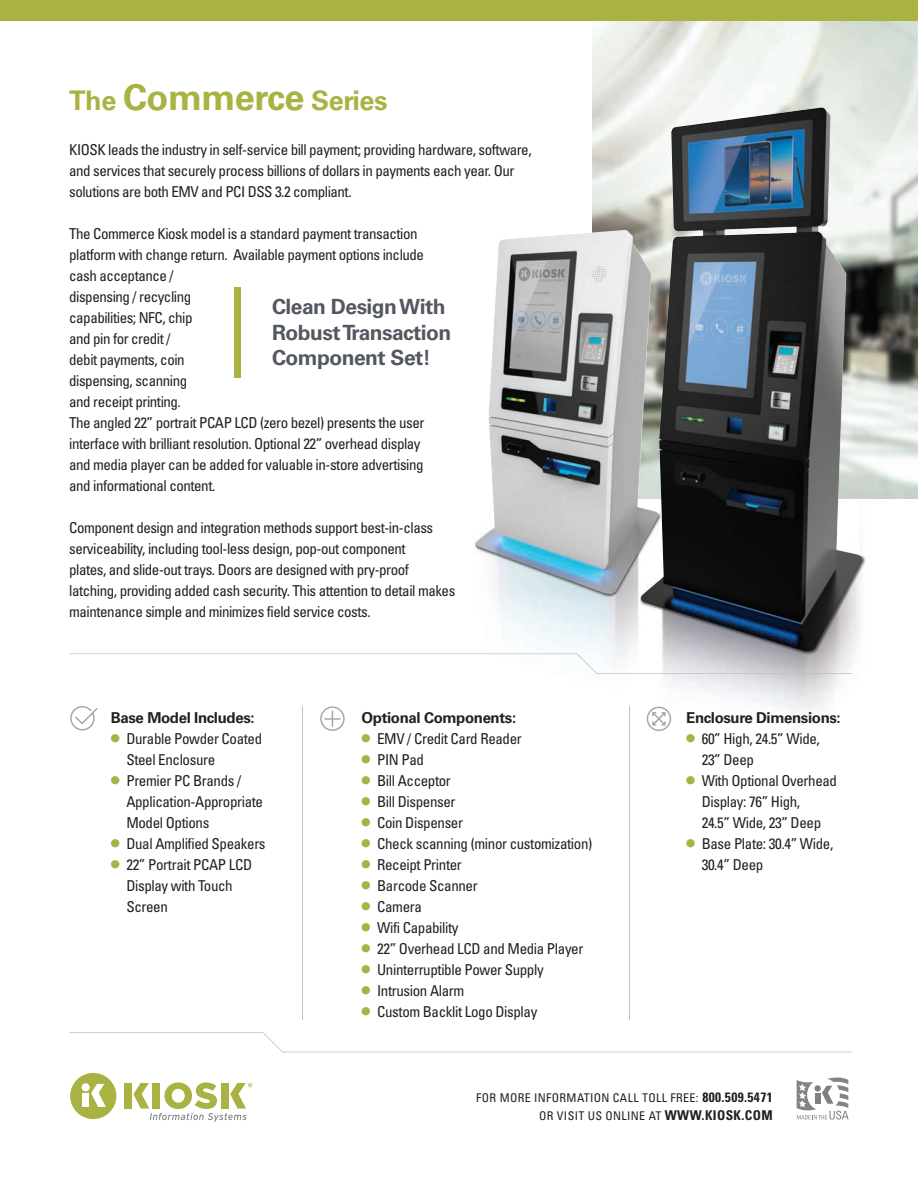
<style>
.page{position:relative;width:918px;height:1188px;background:#fff}
.page>*{position:absolute;margin:0;border:0;box-sizing:border-box;transform-origin:0 0}
.t1{font:700 27px "Univers LT Std";letter-spacing:-.015em;color:#a9b242}
.t2{font:700 21px/25.5px "Univers LT Std";letter-spacing:-.025em;color:#535860}
.t3{font:condensed 15px/21px "Univers LT Std";letter-spacing:-.03em;color:#231f20}
.t4{font:700 15px "Univers LT Std";letter-spacing:-.025em;color:#231f20}
.t5{font:condensed 12px/18px "Univers LT Std";letter-spacing:.03em;color:#231f20;text-align:right}
.s1{font-size:36px}
.s2{font-size:27px;color:#a9b242}
.s3{font-weight:700;font-size:13.5px}
</style>
<div class="page">
<img style="left:593px;top:20px;width:325px;height:479px">
<img style="left:474px;top:542px;width:392px;height:179px">
<div style="left:70px;top:1073px;width:46px;height:46px;background:#a9b242;border-radius:50%"></div>
<div style="left:82px;top:1093px;width:7px;height:14px;background:#fff"></div>
<svg style="left:91px;top:1084px;width:15px;height:23px"></svg>
<div style="left:82px;top:1083px;width:8px;height:8px;background:#fff;border-radius:50%"></div>
<div style="left:125px;top:1083px;width:7px;height:26px;background:#a9b242"></div>
<svg style="left:133px;top:1082px;width:119px;height:40px"></svg>
<svg style="left:797px;top:1077px;width:52px;height:43px"></svg>
<div style="left:815px;top:1085px;width:6px;height:7px;background:#808083;border-radius:50%"></div>
<div style="left:0;top:0;width:918px;height:20px;background:#a9b242"></div>
<img style="left:476px;top:108px;width:387px;height:543px">
<svg style="left:69px;top:1032px;width:783px;height:20px"></svg>
<hr style="left:302px;top:706px;width:1px;height:313px;background:#c0bfc1">
<hr style="left:629px;top:706px;width:1px;height:313px;background:#c0bfc1">
<svg style="left:70px;top:706px;width:28px;height:25px"></svg>
<svg style="left:320px;top:706px;width:25px;height:25px"></svg>
<svg style="left:647px;top:707px;width:24px;height:24px"></svg>
<div style="left:234px;top:287px;width:7px;height:90px;background:#a9b242"></div>
<svg style="left:69px;top:653px;width:783px;height:21px"></svg>
<h1 class="t1" style="left:69px;top:90px;width:320px">The <span class="s1">Commerce</span> Series</h1>
<p class="t3" style="left:69px;top:140px;width:464px">KIOSK leads the industry in self-service bill payment; providing hardware, software, and services that securely process billions of dollars in payments each year. Our solutions are both EMV and PCI DSS 3.2 compliant.</p>
<p class="t3" style="left:69px;top:224px;width:357px">The Commerce Kiosk model is a standard payment transaction platform with change return. Available payment options include cash acceptance /<br>dispensing / recycling<br>capabilities; NFC, chip<br>and pin for credit /<br>debit payments, coin<br>dispensing, scanning<br>and receipt printing.<br>The angled 22” portrait PCAP LCD (zero bezel) presents the user interface with brilliant resolution. Optional 22” overhead display and media player can be added for valuable in-store advertising and informational content.</p>
<p class="t3" style="left:69px;top:518px;width:388px">Component design and integration methods support best-in-class serviceability, including tool-less design, pop-out component<br>plates, and slide-out trays. Doors are designed with pry-proof latching, providing added cash security. This attention to detail makes maintenance simple and minimizes field service costs.</p>
<h2 class="t2" style="left:272px;top:296px;width:181px">Clean Design With<br>Robust Transaction<br>Component Set!</h2>
<p class="t4" style="left:111px;top:712px;width:145px">Base Model Includes:</p>
<p class="t3" style="left:126px;top:729px;width:137px;text-indent:-16px"><span class="s2">•</span> Durable Powder Coated<br>Steel Enclosure</p>
<p class="t3" style="left:126px;top:771px;width:138px;text-indent:-16px"><span class="s2">•</span> Premier PC Brands /<br>Application-Appropriate<br>Model Options</p>
<p class="t3" style="left:111px;top:834px;width:156px"><span class="s2">•</span> Dual Amplified Speakers</p>
<p class="t3" style="left:126px;top:855px;width:127px;text-indent:-16px"><span class="s2">•</span> 22” Portrait PCAP LCD<br>Display with Touch<br>Screen</p>
<p class="t4" style="left:362px;top:712px;width:156px">Optional Components:</p>
<p class="t3" style="left:362px;top:729px;width:162px"><span class="s2">•</span> EMV / Credit Card Reader</p>
<p class="t3" style="left:362px;top:750px;width:64px"><span class="s2">•</span> PIN Pad</p>
<p class="t3" style="left:362px;top:771px;width:91px"><span class="s2">•</span> Bill Acceptor</p>
<p class="t3" style="left:362px;top:792px;width:95px"><span class="s2">•</span> Bill Dispenser</p>
<p class="t3" style="left:362px;top:813px;width:103px"><span class="s2">•</span> Coin Dispenser</p>
<p class="t3" style="left:362px;top:834px;width:232px"><span class="s2">•</span> Check scanning (minor customization)</p>
<p class="t3" style="left:362px;top:855px;width:102px"><span class="s2">•</span> Receipt Printer</p>
<p class="t3" style="left:362px;top:876px;width:118px"><span class="s2">•</span> Barcode Scanner</p>
<p class="t3" style="left:362px;top:897px;width:62px"><span class="s2">•</span> Camera</p>
<p class="t3" style="left:362px;top:918px;width:98px"><span class="s2">•</span> Wifi Capability</p>
<p class="t3" style="left:362px;top:939px;width:223px"><span class="s2">•</span> 22” Overhead LCD and Media Player</p>
<p class="t3" style="left:362px;top:960px;width:184px"><span class="s2">•</span> Uninterruptible Power Supply</p>
<p class="t3" style="left:362px;top:981px;width:104px"><span class="s2">•</span> Intrusion Alarm</p>
<p class="t3" style="left:362px;top:1002px;width:177px"><span class="s2">•</span> Custom Backlit Logo Display</p>
<p class="t4" style="left:686px;top:712px;width:156px">Enclosure Dimensions:</p>
<p class="t3" style="left:702px;top:729px;width:120px;text-indent:-16px"><span class="s2">•</span> 60” High, 24.5” Wide,<br>23” Deep</p>
<p class="t3" style="left:702px;top:771px;width:137px;text-indent:-16px"><span class="s2">•</span> With Optional Overhead<br>Display: 76” High,<br>24.5” Wide, 23” Deep</p>
<p class="t3" style="left:702px;top:834px;width:133px;text-indent:-16px"><span class="s2">•</span> Base Plate: 30.4” Wide,<br>30.4” Deep</p>
<p class="t5" style="left:476px;top:1090px;width:298px">FOR MORE INFORMATION CALL TOLL FREE: <span class="s3">800.509.5471<br></span>OR VISIT US ONLINE AT <span class="s3">WWW.KIOSK.COM</span></p>
</div>
